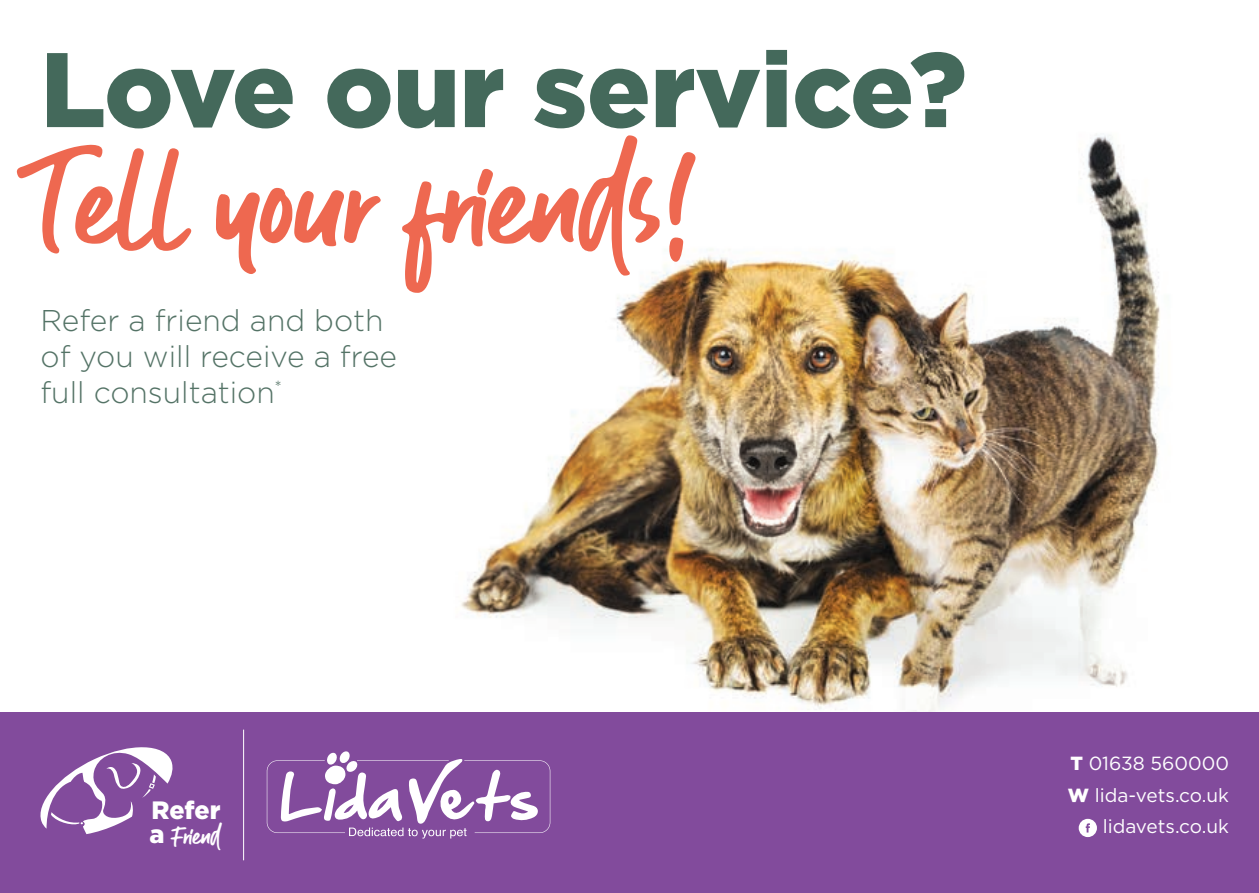
<style>
.page{position:relative;width:1259px;height:893px;background:#fff}
.page>*{position:absolute;margin:0;border:0;box-sizing:border-box;transform-origin:0 0}
.t1{font:126.9px "Guthen Bloots Basic";color:#ee6850}
.t2{font:900 105.6px "Gotham";letter-spacing:-.005em;color:#44695b}
.t3{font:300 30px/36px "Gotham";color:#547366}
.t4{font:25.2px "Guthen Bloots Basic";color:#fff}
.t5{font:900 25.2px "Gotham";letter-spacing:-.005em;color:#fff}
.t6{font:18.9px/31.8px "Gotham";color:#fff;text-align:right}
.s1{font-family:"Gotham";font-weight:900}
.s2{font-weight:900}
</style>
<div class="page">
<img style="left:315px;top:134px;width:944px;height:579px">
<div style="left:0;top:713px;width:1259px;height:180px;background:#824b9c"></div>
<svg style="left:1078px;top:819px;width:19px;height:18px"></svg>
<hr style="left:243px;top:730px;width:1px;height:130px;background:#fff">
<svg style="left:267px;top:751px;width:283px;height:88px"></svg>
<svg style="left:40px;top:747px;width:133px;height:87px"></svg>
<h2 class="t2" style="left:40px;top:17px;width:927px">Love our service?</h2>
<h1 class="t1" style="left:40px;top:121px;width:661px">Tell your friends!</h1>
<p class="t3" style="left:40px;top:302px;width:358px">Refer a friend and both of you will receive a free full consultation<sup>*</sup></p>
<p class="t5" style="left:152px;top:792px;width:70px">Refer</p>
<p class="t4" style="left:149px;top:819px;width:73px"><span class="s1">a</span> Friend</p>
<p class="t6" style="left:1068px;top:747px;width:163px"><span class="s2">T</span> 01638 560000<br><span class="s2">W</span> lida-vets.co.uk lidavets.co.uk</p>
</div>
